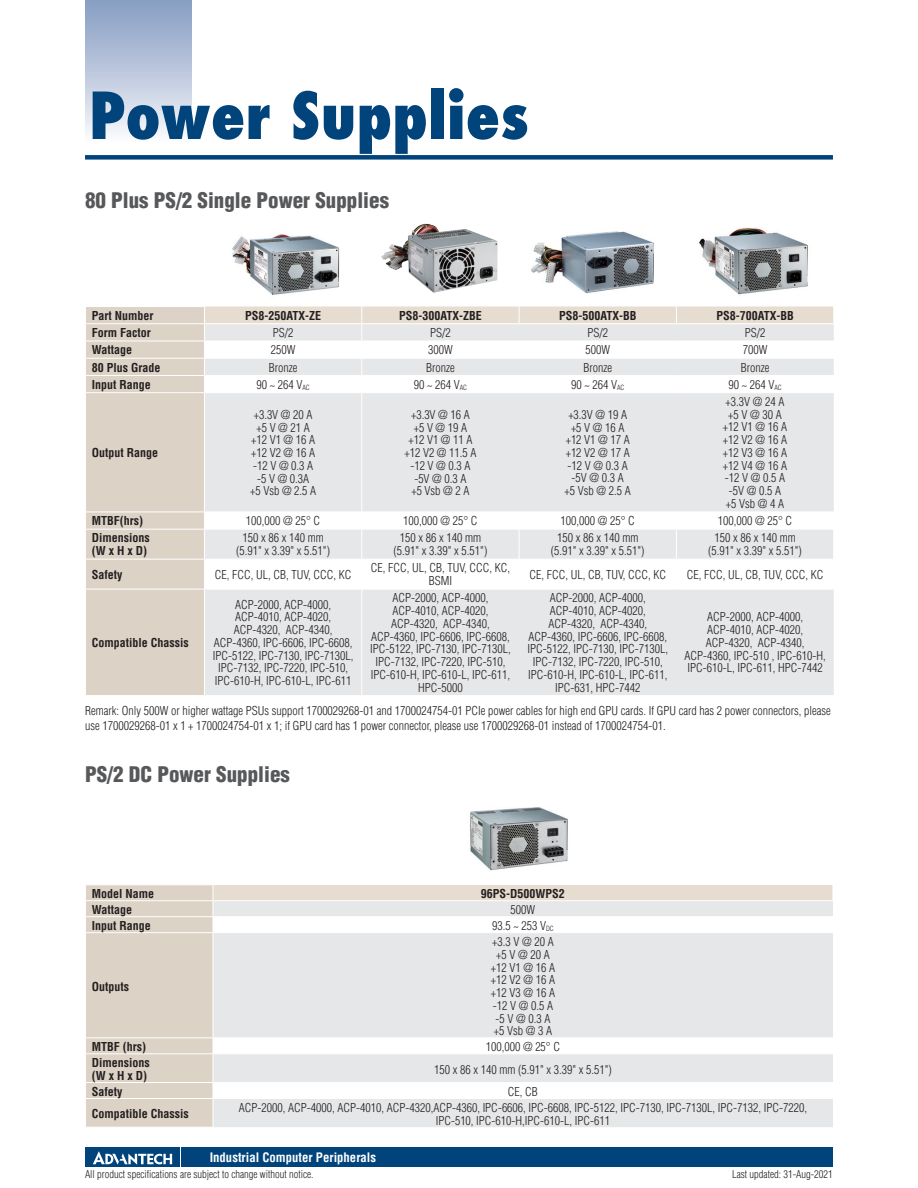
<style>
.page{position:relative;width:918px;height:1188px;background:#fff}
.page>*{position:absolute;margin:0;border:0;box-sizing:border-box;transform-origin:0 0}
.t1{font:800 condensed 63px "Futura";color:#00447b}
.t2{font:900 condensed 21px "Helvetica";color:#57585a}
.t3{font:700 condensed 12.75px "Helvetica";color:#fff}
.t4{font:300 condensed 12px/12.8px "Helvetica";color:#231f20;text-align:center}
.t5{font:700 condensed 12px/12.8px "Helvetica";color:#231f20}
.t6{font:300 condensed 10.5px "Helvetica";color:#231f20}
</style>
<div class="page">
<div style="left:85px;top:155px;width:748px;height:5px;background:#00447b"></div>
<div style="left:85px;top:0;width:106px;height:143px;background:linear-gradient(to bottom,#849bc1,#f9fafc)"></div>
<div style="left:182px;top:1147px;width:651px;height:20px;background:#00447b"></div>
<div style="left:85px;top:1147px;width:95px;height:20px;background:#00447b"></div>
<svg style="left:93px;top:1151px;width:79px;height:14px"></svg>
<img style="left:531px;top:231px;width:123px;height:63px">
<img style="left:225px;top:234px;width:121px;height:73px">
<img style="left:699px;top:227px;width:109px;height:68px">
<div style="left:213px;top:885px;width:620px;height:16px;background:#e6dccf"></div>
<svg style="left:214px;top:901px;width:619px;height:226px;fill:#e6e7e9"></svg>
<hr style="left:213px;top:900px;width:620px;height:1px;background:#fff">
<hr style="left:213px;top:916px;width:620px;height:1px;background:#fff">
<hr style="left:213px;top:932px;width:620px;height:1px;background:#fff">
<hr style="left:213px;top:1037px;width:620px;height:1px;background:#fff">
<hr style="left:213px;top:1053px;width:620px;height:1px;background:#fff">
<hr style="left:213px;top:1082px;width:620px;height:1px;background:#fff">
<hr style="left:213px;top:1098px;width:620px;height:1px;background:#fff">
<svg style="left:86px;top:885px;width:128px;height:242px"></svg>
<div style="left:86px;top:307px;width:118px;height:388px;background:#dcd2c6"></div>
<svg style="left:205px;top:393px;width:629px;height:302px;fill:#e6e7e9"></svg>
<hr style="left:85px;top:323px;width:119px;height:1px;background:#fff">
<hr style="left:85px;top:341px;width:119px;height:1px;background:#fff">
<hr style="left:85px;top:358px;width:119px;height:1px;background:#fff">
<hr style="left:85px;top:375px;width:119px;height:1px;background:#fff">
<svg style="left:205px;top:307px;width:629px;height:68px"></svg>
<hr style="left:85px;top:392px;width:119px;height:1px;background:#fff">
<hr style="left:361px;top:393px;width:1px;height:119px;background:#fff">
<hr style="left:85px;top:512px;width:119px;height:1px;background:#fff">
<hr style="left:204px;top:512px;width:158px;height:1px;background:#fff">
<hr style="left:362px;top:512px;width:157px;height:1px;background:#fff">
<hr style="left:519px;top:512px;width:157px;height:1px;background:#fff">
<hr style="left:676px;top:512px;width:158px;height:1px;background:#fff">
<hr style="left:85px;top:529px;width:119px;height:1px;background:#fff">
<hr style="left:204px;top:529px;width:158px;height:1px;background:#fff">
<hr style="left:362px;top:529px;width:157px;height:1px;background:#fff">
<hr style="left:519px;top:529px;width:157px;height:1px;background:#fff">
<svg style="left:519px;top:513px;width:1px;height:46px"></svg>
<hr style="left:676px;top:529px;width:158px;height:1px;background:#fff">
<svg style="left:676px;top:513px;width:1px;height:46px"></svg>
<svg style="left:833px;top:530px;width:1px;height:29px"></svg>
<hr style="left:85px;top:559px;width:119px;height:1px;background:#fff">
<hr style="left:204px;top:559px;width:158px;height:1px;background:#fff">
<hr style="left:362px;top:559px;width:157px;height:1px;background:#fff">
<svg style="left:361px;top:513px;width:1px;height:76px"></svg>
<hr style="left:519px;top:559px;width:157px;height:1px;background:#fff">
<hr style="left:676px;top:559px;width:158px;height:1px;background:#fff">
<hr style="left:85px;top:589px;width:119px;height:1px;background:#fff">
<hr style="left:204px;top:589px;width:158px;height:1px;background:#fff">
<hr style="left:362px;top:589px;width:157px;height:1px;background:#fff">
<hr style="left:361px;top:589px;width:1px;height:106px;background:#fff">
<hr style="left:519px;top:589px;width:157px;height:1px;background:#fff">
<hr style="left:676px;top:589px;width:158px;height:1px;background:#fff">
<img style="left:381px;top:224px;width:116px;height:69px">
<img style="left:470px;top:807px;width:98px;height:64px">
<h1 class="t1" style="left:89px;top:76px;width:442px">Power Supplies</h1>
<h2 class="t2" style="left:85px;top:187px;width:305px">80 Plus PS/2 Single Power Supplies</h2>
<p class="t5" style="left:92px;top:309px;width:63px">Part Number</p>
<p class="t5" style="left:245px;top:309px;width:78px">PS8-250ATX-ZE</p>
<p class="t5" style="left:399px;top:309px;width:84px">PS8-300ATX-ZBE</p>
<p class="t5" style="left:559px;top:309px;width:79px">PS8-500ATX-BB</p>
<p class="t5" style="left:716px;top:309px;width:79px">PS8-700ATX-BB</p>
<p class="t5" style="left:92px;top:326px;width:60px">Form Factor</p>
<p class="t4" style="left:273px;top:326px;width:22px">PS/2</p>
<p class="t4" style="left:430px;top:326px;width:22px">PS/2</p>
<p class="t4" style="left:587px;top:326px;width:22px">PS/2</p>
<p class="t4" style="left:745px;top:326px;width:22px">PS/2</p>
<p class="t5" style="left:92px;top:344px;width:42px">Wattage</p>
<p class="t4" style="left:271px;top:344px;width:26px">250W</p>
<p class="t4" style="left:428px;top:344px;width:26px">300W</p>
<p class="t4" style="left:585px;top:344px;width:26px">500W</p>
<p class="t4" style="left:743px;top:344px;width:26px">700W</p>
<p class="t5" style="left:92px;top:361px;width:70px">80 Plus Grade</p>
<p class="t4" style="left:269px;top:361px;width:30px">Bronze</p>
<p class="t4" style="left:426px;top:361px;width:30px">Bronze</p>
<p class="t4" style="left:583px;top:361px;width:30px">Bronze</p>
<p class="t4" style="left:741px;top:361px;width:30px">Bronze</p>
<p class="t5" style="left:92px;top:378px;width:61px">Input Range</p>
<p class="t4" style="left:256px;top:378px;width:55px">90 ~ 264 V<sub>AC</sub></p>
<p class="t4" style="left:414px;top:378px;width:55px">90 ~ 264 V<sub>AC</sub></p>
<p class="t4" style="left:571px;top:378px;width:55px">90 ~ 264 V<sub>AC</sub></p>
<p class="t4" style="left:728px;top:378px;width:55px">90 ~ 264 V<sub>AC</sub></p>
<p class="t5" style="left:92px;top:446px;width:68px">Output Range</p>
<p class="t4" style="left:250px;top:408px;width:68px">+3.3V @ 20 A +5 V @ 21 A +12 V1 @ 16 A +12 V2 @ 16 A -12 V @ 0.3 A -5 V @ 0.3A<br>+5 Vsb @ 2.5 A</p>
<p class="t4" style="left:404px;top:408px;width:74px">+3.3V @ 16 A +5 V @ 19 A +12 V1 @ 11 A +12 V2 @ 11.5 A -12 V @ 0.3 A -5V @ 0.3 A<br>+5 Vsb @ 2 A</p>
<p class="t4" style="left:565px;top:408px;width:68px">+3.3V @ 19 A +5 V @ 16 A +12 V1 @ 17 A +12 V2 @ 17 A -12 V @ 0.3 A -5V @ 0.3 A<br>+5 Vsb @ 2.5 A</p>
<p class="t4" style="left:723px;top:395px;width:66px">+3.3V @ 24 A +5 V @ 30 A +12 V1 @ 16 A +12 V2 @ 16 A +12 V3 @ 16 A +12 V4 @ 16 A -12 V @ 0.5 A -5V @ 0.5 A +5 Vsb @ 4 A</p>
<p class="t5" style="left:92px;top:514px;width:53px">MTBF(hrs)</p>
<p class="t4" style="left:246px;top:514px;width:76px">100,000 @ 25° C</p>
<p class="t4" style="left:403px;top:514px;width:76px">100,000 @ 25° C</p>
<p class="t4" style="left:561px;top:514px;width:76px">100,000 @ 25° C</p>
<p class="t4" style="left:718px;top:514px;width:76px">100,000 @ 25° C</p>
<p class="t5" style="left:92px;top:532px;width:59px">Dimensions (W x H x D)</p>
<p class="t4" style="left:236px;top:532px;width:95px">150 x 86 x 140 mm (5.91" x 3.39" x 5.51")</p>
<p class="t4" style="left:394px;top:532px;width:95px">150 x 86 x 140 mm (5.91" x 3.39" x 5.51")</p>
<p class="t4" style="left:551px;top:532px;width:95px">150 x 86 x 140 mm (5.91" x 3.39" x 5.51")</p>
<p class="t4" style="left:708px;top:532px;width:95px">150 x 86 x 140 mm (5.91" x 3.39" x 5.51")</p>
<p class="t5" style="left:92px;top:568px;width:32px">Safety</p>
<p class="t4" style="left:215px;top:568px;width:138px">CE, FCC, UL, CB, TUV, CCC, KC</p>
<p class="t4" style="left:371px;top:562px;width:141px">CE, FCC, UL, CB, TUV, CCC, KC,<br>BSMI</p>
<p class="t4" style="left:529px;top:568px;width:138px">CE, FCC, UL, CB, TUV, CCC, KC</p>
<p class="t4" style="left:687px;top:568px;width:138px">CE, FCC, UL, CB, TUV, CCC, KC</p>
<p class="t4" style="left:213px;top:598px;width:142px">ACP-2000, ACP-4000,<br>ACP-4010, ACP-4020,<br>ACP-4320, ACP-4340,<br>ACP-4360, IPC-6606, IPC-6608,<br>IPC-5122, IPC-7130, IPC-7130L,<br>IPC-7132, IPC-7220, IPC-510,<br>IPC-610-H, IPC-610-L, IPC-611</p>
<p class="t4" style="left:370px;top:592px;width:142px">ACP-2000, ACP-4000,<br>ACP-4010, ACP-4020,<br>ACP-4320, ACP-4340,<br>ACP-4360, IPC-6606, IPC-6608,<br>IPC-5122, IPC-7130, IPC-7130L,<br>IPC-7132, IPC-7220, IPC-510,<br>IPC-610-H, IPC-610-L, IPC-611,<br>HPC-5000</p>
<p class="t4" style="left:528px;top:592px;width:142px">ACP-2000, ACP-4000,<br>ACP-4010, ACP-4020,<br>ACP-4320, ACP-4340,<br>ACP-4360, IPC-6606, IPC-6608,<br>IPC-5122, IPC-7130, IPC-7130L,<br>IPC-7132, IPC-7220, IPC-510,<br>IPC-610-H, IPC-610-L, IPC-611,<br>IPC-631, HPC-7442</p>
<p class="t4" style="left:685px;top:611px;width:143px">ACP-2000, ACP-4000,<br>ACP-4010, ACP-4020,<br>ACP-4320, ACP-4340,<br>ACP-4360, IPC-510 , IPC-610-H,<br>IPC-610-L, IPC-611, HPC-7442</p>
<p class="t4" style="left:85px;top:703px;width:747px;line-height:15px;text-align:left">Remark: Only 500W or higher wattage PSUs support 1700029268-01 and 1700024754-01 PCIe power cables for high end GPU cards. If GPU card has 2 power connectors, please use 1700029268-01 x 1 + 1700024754-01 x 1; if GPU card has 1 power connector, please use 1700029268-01 instead of 1700024754-01.</p>
<p class="t5" style="left:92px;top:636px;width:99px">Compatible Chassis</p>
<h2 class="t2" style="left:85px;top:761px;width:206px">PS/2 DC Power Supplies</h2>
<p class="t5" style="left:92px;top:887px;width:64px">Model Name</p>
<p class="t5" style="left:481px;top:887px;width:86px">96PS-D500WPS2</p>
<p class="t5" style="left:92px;top:903px;width:42px">Wattage</p>
<p class="t4" style="left:511px;top:903px;width:26px">500W</p>
<p class="t5" style="left:92px;top:919px;width:61px">Input Range</p>
<p class="t4" style="left:492px;top:919px;width:63px">93.5 ~ 253 V<sub>DC</sub></p>
<p class="t5" style="left:92px;top:980px;width:39px">Outputs</p>
<p class="t4" style="left:491px;top:935px;width:66px">+3.3 V @ 20 A +5 V @ 20 A +12 V1 @ 16 A +12 V2 @ 16 A +12 V3 @ 16 A -12 V @ 0.5 A -5 V @ 0.3 A +5 Vsb @ 3 A</p>
<p class="t5" style="left:92px;top:1040px;width:56px">MTBF (hrs)</p>
<p class="t4" style="left:486px;top:1040px;width:76px">100,000 @ 25° C</p>
<p class="t5" style="left:92px;top:1056px;width:59px">Dimensions (W x H x D)</p>
<p class="t4" style="left:434px;top:1063px;width:179px">150 x 86 x 140 mm (5.91" x 3.39" x 5.51")</p>
<p class="t5" style="left:92px;top:1085px;width:32px">Safety</p>
<p class="t4" style="left:508px;top:1085px;width:31px">CE, CB</p>
<p class="t5" style="left:92px;top:1107px;width:99px">Compatible Chassis</p>
<p class="t4" style="left:239px;top:1101px;width:570px">ACP-2000, ACP-4000, ACP-4010, ACP-4320,ACP-4360, IPC-6606, IPC-6608, IPC-5122, IPC-7130, IPC-7130L, IPC-7132, IPC-7220,<br>IPC-510, IPC-610-H,IPC-610-L, IPC-611</p>
<p class="t3" style="left:210px;top:1150px;width:168px">Industrial Computer Peripherals</p>
<p class="t6" style="left:85px;top:1167px;width:230px">All product specifications are subject to change without notice.</p>
<p class="t6" style="left:732px;top:1167px;width:102px">Last updated: 31-Aug-2021</p>
</div>
